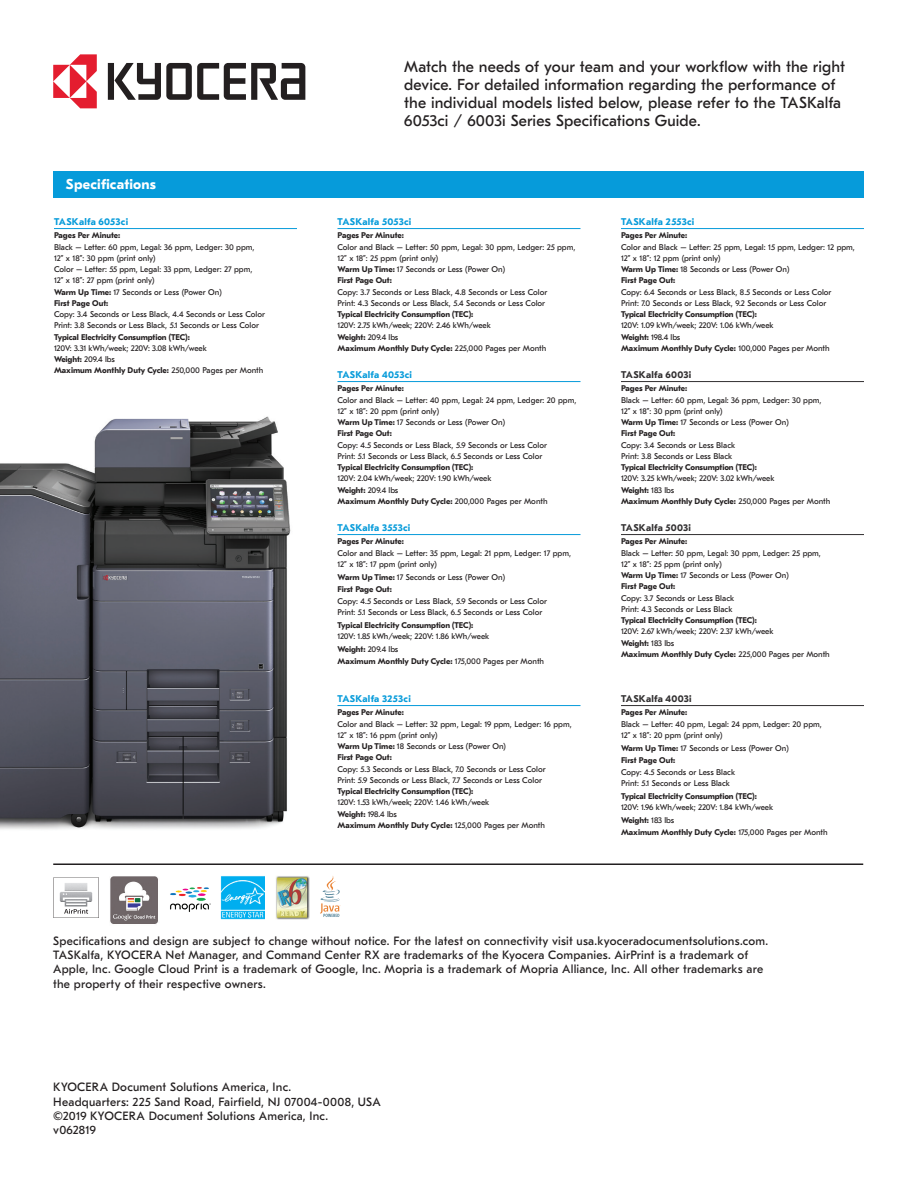
<style>
.page{position:relative;width:918px;height:1188px;background:#fff}
.page>*{position:absolute;margin:0;border:0;box-sizing:border-box;transform-origin:0 0}
.t1{font:15.9px/18px "GT Eesti Pro Text";letter-spacing:.005em;color:#231f20}
.t2{font:700 14.25px "GT Eesti Pro Text";letter-spacing:.015em;color:#fff}
.t3{font:12px/14.2px "GT Eesti Pro Text";letter-spacing:.015em;color:#231f20}
.t4{font:700 9.75px "GT Eesti Pro Text";letter-spacing:.025em;color:#069bda}
.t5{font:700 9.75px "GT Eesti Pro Text";letter-spacing:.025em;color:#312f30}
.t6{font:8.25px/11.2px "GT Eesti Pro Text";color:#231f20}
.t7{font:700 8.25px/12.8px "GT Eesti Pro Text";letter-spacing:-.01em;color:#231f20}
.t8{font:8.25px/11.2px "GT Eesti Pro Text";letter-spacing:-.02em;color:#231f20}
.s1{font-weight:700}
.s2{font-weight:400}
</style>
<div class="page">
<div style="left:53px;top:171px;width:810px;height:27px;background:#069bda"></div>
<hr style="left:53px;top:863px;width:810px;height:2px;background:#231f20">
<svg style="left:108px;top:63px;width:197px;height:37px"></svg>
<svg style="left:53px;top:54px;width:44px;height:54px"></svg>
<img style="left:110px;top:876px;width:48px;height:48px">
<img style="left:276px;top:876px;width:33px;height:43px">
<svg style="left:320px;top:876px;width:21px;height:41px"></svg>
<svg style="left:53px;top:877px;width:46px;height:41px"></svg>
<img style="left:56px;top:881px;width:40px;height:26px">
<img style="left:170px;top:887px;width:40px;height:25px">
<img style="left:220px;top:876px;width:44px;height:44px">
<hr style="left:54px;top:228px;width:243px;height:1px;background:#069bda">
<hr style="left:338px;top:228px;width:242px;height:1px;background:#069bda">
<hr style="left:338px;top:381px;width:242px;height:1px;background:#069bda">
<hr style="left:338px;top:534px;width:242px;height:1px;background:#069bda">
<hr style="left:338px;top:705px;width:242px;height:1px;background:#069bda">
<hr style="left:621px;top:228px;width:243px;height:1px;background:#069bda">
<hr style="left:621px;top:381px;width:243px;height:1px;background:#312f30">
<hr style="left:621px;top:534px;width:243px;height:1px;background:#312f30">
<hr style="left:621px;top:705px;width:243px;height:1px;background:#312f30">
<img style="left:0;top:416px;width:291px;height:414px">
<h2 class="t2" style="left:66px;top:176px;width:92px">Specifications</h2>
<p class="t4" style="left:54px;top:216px;width:76px">TASKalfa 6053ci</p>
<p class="t7" style="left:54px;top:229px;width:68px">Pages Per Minute:</p>
<p class="t6" style="left:54px;top:241px;width:202px">Black – Letter: 60 ppm, Legal: 36 ppm, Ledger: 30 ppm, 12” x 18”: 30 ppm (print only)<br>Color – Letter: 55 ppm, Legal: 33 ppm, Ledger: 27 ppm, 12” x 18”: 27 ppm (print only)<br><span class="s1">Warm Up Time:</span> 17 Seconds or Less (Power On)<br><span class="s1">First Page Out:</span></p>
<p class="t6" style="left:54px;top:309px;width:212px">Copy: 3.4 Seconds or Less Black, 4.4 Seconds or Less Color<br>Print: 3.8 Seconds or Less Black, 5.1 Seconds or Less Color</p>
<p class="t7" style="left:54px;top:331px;width:137px">Typical Electricity Consumption (TEC):</p>
<p class="t6" style="left:54px;top:343px;width:211px">120V: 3.31 kWh/week; 220V: 3.08 kWh/week<br><span class="s1">Weight:</span> 209.4 lbs<br><span class="s1">Maximum Monthly Duty Cycle:</span> 250,000 Pages per Month</p>
<h1 class="t1" style="left:404px;top:58px;width:442px">Match the needs of your team and your workflow with the right device. For detailed information regarding the performance of the individual models listed below, please refer to the TASKalfa 6053ci / 6003i Series Specifications Guide.</h1>
<p class="t4" style="left:338px;top:216px;width:75px">TASKalfa 5053ci</p>
<p class="t7" style="left:338px;top:229px;width:68px">Pages Per Minute:</p>
<p class="t6" style="left:338px;top:241px;width:239px">Color and Black – Letter: 50 ppm, Legal: 30 ppm, Ledger: 25 ppm, 12” x 18”: 25 ppm (print only)<br><span class="s1">Warm Up Time:</span> 17 Seconds or Less (Power On)<br><span class="s1">First Page Out:</span></p>
<p class="t6" style="left:338px;top:286px;width:211px">Copy: 3.7 Seconds or Less Black, 4.8 Seconds or Less Color<br>Print: 4.3 Seconds or Less Black, 5.4 Seconds or Less Color</p>
<p class="t7" style="left:338px;top:308px;width:137px">Typical Electricity Consumption (TEC):</p>
<p class="t6" style="left:338px;top:320px;width:210px">120V: 2.75 kWh/week; 220V: 2.46 kWh/week<br><span class="s1">Weight:</span> 209.4 lbs<br><span class="s1">Maximum Monthly Duty Cycle:</span> 225,000 Pages per Month</p>
<p class="t4" style="left:338px;top:369px;width:76px">TASKalfa 4053ci</p>
<p class="t7" style="left:338px;top:382px;width:68px">Pages Per Minute:</p>
<p class="t6" style="left:338px;top:394px;width:240px">Color and Black – Letter: 40 ppm, Legal: 24 ppm, Ledger: 20 ppm, 12” x 18”: 20 ppm (print only)<br><span class="s1">Warm Up Time:</span> 17 Seconds or Less (Power On)<br><span class="s1">First Page Out:</span></p>
<p class="t6" style="left:338px;top:439px;width:211px">Copy: 4.5 Seconds or Less Black, 5.9 Seconds or Less Color<br>Print: 5.1 Seconds or Less Black, 6.5 Seconds or Less Color</p>
<p class="t7" style="left:338px;top:461px;width:137px">Typical Electricity Consumption (TEC):</p>
<p class="t6" style="left:338px;top:473px;width:212px">120V: 2.04 kWh/week; 220V: 1.90 kWh/week<br><span class="s1">Weight:</span> 209.4 lbs<br><span class="s1">Maximum Monthly Duty Cycle:</span> 200,000 Pages per Month</p>
<p class="t4" style="left:338px;top:522px;width:74px">TASKalfa 3553ci</p>
<p class="t7" style="left:338px;top:535px;width:68px">Pages Per Minute:</p>
<p class="t6" style="left:338px;top:547px;width:235px">Color and Black – Letter: 35 ppm, Legal: 21 ppm, Ledger: 17 ppm,<br>12” x 18”: 17 ppm (print only)</p>
<p class="t7" style="left:338px;top:571px;width:169px">Warm Up Time: <span class="s2">17 Seconds or Less (Power On)<br></span>First Page Out:</p>
<p class="t6" style="left:338px;top:595px;width:211px">Copy: 4.5 Seconds or Less Black, 5.9 Seconds or Less Color<br>Print: 5.1 Seconds or Less Black, 6.5 Seconds or Less Color</p>
<p class="t7" style="left:338px;top:619px;width:137px">Typical Electricity Consumption (TEC):</p>
<p class="t6" style="left:338px;top:630px;width:208px;line-height:12.8px">120V: 1.85 kWh/week; 220V: 1.86 kWh/week<br><span class="s1">Weight:</span> 209.4 lbs<br><span class="s1">Maximum Monthly Duty Cycle:</span> 175,000 Pages per Month</p>
<p class="t4" style="left:338px;top:693px;width:75px">TASKalfa 3253ci</p>
<p class="t7" style="left:338px;top:706px;width:68px">Pages Per Minute:</p>
<p class="t6" style="left:338px;top:718px;width:236px">Color and Black – Letter: 32 ppm, Legal: 19 ppm, Ledger: 16 ppm, 12” x 18”: 16 ppm (print only)<br><span class="s1">Warm Up Time:</span> 18 Seconds or Less (Power On)<br><span class="s1">First Page Out:</span></p>
<p class="t6" style="left:338px;top:763px;width:210px">Copy: 5.3 Seconds or Less Black, 7.0 Seconds or Less Color<br>Print: 5.9 Seconds or Less Black, 7.7 Seconds or Less Color</p>
<p class="t7" style="left:338px;top:785px;width:137px">Typical Electricity Consumption (TEC):</p>
<p class="t6" style="left:338px;top:797px;width:209px">120V: 1.53 kWh/week; 220V: 1.46 kWh/week<br><span class="s1">Weight:</span> 198.4 lbs<br><span class="s1">Maximum Monthly Duty Cycle:</span> 125,000 Pages per Month</p>
<p class="t4" style="left:621px;top:216px;width:75px">TASKalfa 2553ci</p>
<p class="t7" style="left:621px;top:229px;width:68px">Pages Per Minute:</p>
<p class="t6" style="left:621px;top:241px;width:235px">Color and Black – Letter: 25 ppm, Legal: 15 ppm, Ledger: 12 ppm, 12” x 18”: 12 ppm (print only)<br><span class="s1">Warm Up Time:</span> 18 Seconds or Less (Power On)<br><span class="s1">First Page Out:</span></p>
<p class="t6" style="left:621px;top:286px;width:212px">Copy: 6.4 Seconds or Less Black, 8.5 Seconds or Less Color<br>Print: 7.0 Seconds or Less Black, 9.2 Seconds or Less Color</p>
<p class="t7" style="left:621px;top:308px;width:137px">Typical Electricity Consumption (TEC):</p>
<p class="t6" style="left:621px;top:320px;width:210px">120V: 1.09 kWh/week; 220V: 1.06 kWh/week<br><span class="s1">Weight:</span> 198.4 lbs<br><span class="s1">Maximum Monthly Duty Cycle:</span> 100,000 Pages per Month</p>
<p class="t5" style="left:621px;top:369px;width:72px">TASKalfa 6003i</p>
<p class="t7" style="left:621px;top:382px;width:68px">Pages Per Minute:</p>
<p class="t6" style="left:621px;top:394px;width:202px">Black – Letter: 60 ppm, Legal: 36 ppm, Ledger: 30 ppm, 12” x 18”: 30 ppm (print only)<br><span class="s1">Warm Up Time:</span> 17 Seconds or Less (Power On)<br><span class="s1">First Page Out:</span></p>
<p class="t6" style="left:621px;top:439px;width:116px">Copy: 3.4 Seconds or Less Black<br>Print: 3.8 Seconds or Less Black</p>
<p class="t7" style="left:621px;top:461px;width:137px">Typical Electricity Consumption (TEC):</p>
<p class="t6" style="left:621px;top:473px;width:211px">120V: 3.25 kWh/week; 220V: 3.02 kWh/week<br><span class="s1">Weight:</span> 183 lbs<br><span class="s1">Maximum Monthly Duty Cycle:</span> 250,000 Pages per Month</p>
<p class="t5" style="left:621px;top:522px;width:71px">TASKalfa 5003i</p>
<p class="t7" style="left:621px;top:535px;width:68px">Pages Per Minute:</p>
<p class="t6" style="left:621px;top:547px;width:201px">Black – Letter: 50 ppm, Legal: 30 ppm, Ledger: 25 ppm, 12” x 18”: 25 ppm (print only)<br><span class="s1">Warm Up Time:</span> 17 Seconds or Less (Power On)<br><span class="s1">First Page Out:</span></p>
<p class="t6" style="left:621px;top:592px;width:115px">Copy: 3.7 Seconds or Less Black<br>Print: 4.3 Seconds or Less Black</p>
<p class="t7" style="left:621px;top:614px;width:137px">Typical Electricity Consumption (TEC):</p>
<p class="t8" style="left:621px;top:626px;width:210px">120V: 2.67 kWh/week; 220V: 2.37 kWh/week<br><span class="s1">Weight:</span> 183 lbs<br><span class="s1">Maximum Monthly Duty Cycle:</span> 225,000 Pages per Month</p>
<p class="t5" style="left:621px;top:693px;width:72px">TASKalfa 4003i</p>
<p class="t7" style="left:621px;top:706px;width:68px">Pages Per Minute:</p>
<p class="t6" style="left:621px;top:718px;width:202px">Black – Letter: 40 ppm, Legal: 24 ppm, Ledger: 20 ppm,<br>12” x 18”: 20 ppm (print only)</p>
<p class="t7" style="left:621px;top:742px;width:169px">Warm Up Time: <span class="s2">17 Seconds or Less (Power On)<br></span>First Page Out:</p>
<p class="t6" style="left:621px;top:766px;width:116px">Copy: 4.5 Seconds or Less Black<br>Print: 5.1 Seconds or Less Black</p>
<p class="t7" style="left:621px;top:790px;width:137px">Typical Electricity Consumption (TEC):</p>
<p class="t6" style="left:621px;top:801px;width:208px;line-height:12.8px">120V: 1.96 kWh/week; 220V: 1.84 kWh/week<br><span class="s1">Weight:</span> 183 lbs<br><span class="s1">Maximum Monthly Duty Cycle:</span> 175,000 Pages per Month</p>
<p class="t3" style="left:53px;top:934px;width:717px">Specifications and design are subject to change without notice. For the latest on connectivity visit usa.kyoceradocumentsolutions.com.<br>TASKalfa, KYOCERA Net Manager, and Command Center RX are trademarks of the Kyocera Companies. AirPrint is a trademark of Apple, Inc. Google Cloud Print is a trademark of Google, Inc. Mopria is a trademark of Mopria Alliance, Inc. All other trademarks are the property of their respective owners.</p>
<h3 class="t3" style="left:53px;top:1080px;width:329px">KYOCERA Document Solutions America, Inc.<br>Headquarters: 225 Sand Road, Fairfield, NJ 07004-0008, USA ©2019 KYOCERA Document Solutions America, Inc.<br>v062819</h3>
</div>
